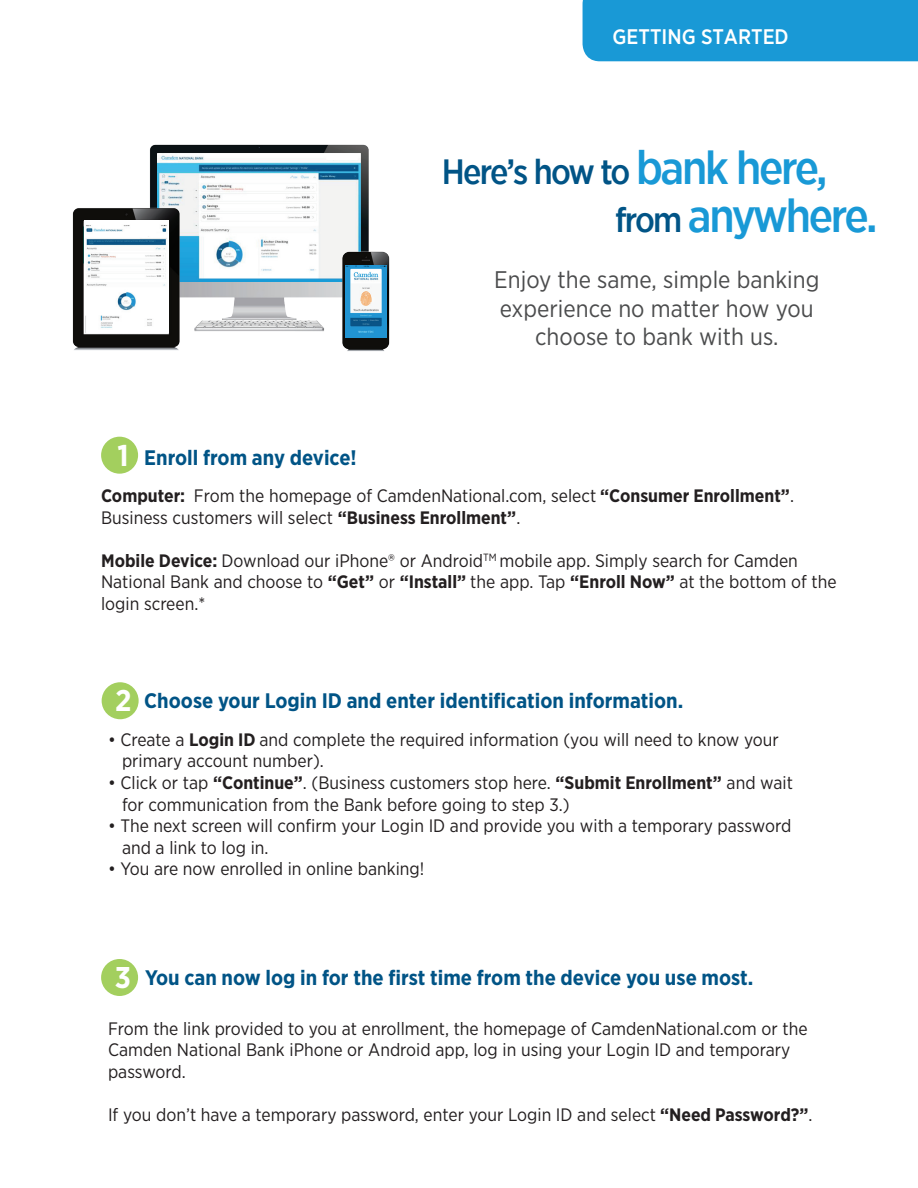
<style>
.page{position:relative;width:918px;height:1188px;background:#fff}
.page>*{position:absolute;margin:0;border:0;box-sizing:border-box;transform-origin:0 0}
.t1{font:500 46.5px "Gotham Narrow";letter-spacing:-.05em;color:#1999d6}
.t2{font:500 34.95px "Gotham Narrow";letter-spacing:-.055em;color:#015486}
.t3{font:700 30px "Gotham Narrow";color:#fff}
.t4{font:24px/28.8px "Gotham Narrow";color:#4b4c4d;text-align:center}
.t5{font:700 21px "Gotham Narrow";color:#015486}
.t6{font:500 21px "Gotham Narrow";color:#fff}
.t7{font:18px/21.6px "Gotham Narrow";color:#231f20}
.s1{font-size:46.5px;color:#1999d6}
.s2{font-size:34.95px;color:#015486}
.s3{font-weight:700}
</style>
<div class="page">
<div style="left:101px;top:437px;width:37px;height:37px;background:#a3cf5e;border-radius:50%"></div>
<div style="left:102px;top:682px;width:37px;height:37px;background:#a3cf5e;border-radius:50%"></div>
<div style="left:101px;top:959px;width:37px;height:37px;background:#a3cf5e;border-radius:50%"></div>
<div style="left:583px;top:0;width:335px;height:61px;background:#1999d6"></div>
<img style="left:150px;top:144px;width:219px;height:188px">
<img style="left:158px;top:153px;width:203px;height:128px">
<img style="left:334px;top:233px;width:56px;height:118px">
<img style="left:346px;top:265px;width:40px;height:72px">
<img style="left:72px;top:175px;width:120px;height:175px">
<img style="left:84px;top:221px;width:85px;height:113px">
<p class="t6" style="left:613px;top:23px;width:178px">GETTING STARTED</p>
<h2 class="t2" style="left:442px;top:150px;width:387px">Here’s how to <span class="s1">bank here,</span></h2>
<h1 class="t1" style="left:615px;top:186px;width:264px"><span class="s2">from</span> anywhere.</h1>
<h3 class="t3" style="left:117px;top:436px;width:13px">1</h3>
<p class="t5" style="left:144px;top:444px;width:214px">Enroll from any device!</p>
<h3 class="t4" style="left:494px;top:265px;width:327px">Enjoy the same, simple banking experience no matter how you choose to bank with us.</h3>
<p class="t7" style="left:101px;top:484px;width:694px"><span class="s3">Computer:</span> From the homepage of CamdenNational.com, select <span class="s3">“Consumer Enrollment”</span>.<br>Business customers will select <span class="s3">“Business Enrollment”</span>.</p>
<p class="t7" style="left:101px;top:549px;width:737px"><span class="s3">Mobile Device:</span> Download our iPhone® or Android<sup>TM</sup> mobile app. Simply search for Camden<br>National Bank and choose to <span class="s3">“Get”</span> or <span class="s3">“Install”</span> the app. Tap <span class="s3">“Enroll Now”</span> at the bottom of the login screen.*</p>
<h3 class="t3" style="left:115px;top:681px;width:18px">2</h3>
<p class="t5" style="left:144px;top:687px;width:540px">Choose your Login ID and enter identification information.</p>
<p class="t7" style="left:122px;top:728px;width:658px;text-indent:-14px">• Create a <span class="s3">Login ID</span> and complete the required information (you will need to know your primary account number).</p>
<p class="t7" style="left:122px;top:772px;width:672px;text-indent:-14px">• Click or tap <span class="s3">“Continue”</span>. (Business customers stop here. <span class="s3">“Submit Enrollment”</span> and wait for communication from the Bank before going to step 3.)</p>
<p class="t7" style="left:122px;top:815px;width:671px;text-indent:-14px">• The next screen will confirm your Login ID and provide you with a temporary password and a link to log in.</p>
<p class="t7" style="left:108px;top:858px;width:318px">• You are now enrolled in online banking!</p>
<h3 class="t3" style="left:115px;top:958px;width:18px">3</h3>
<p class="t5" style="left:145px;top:965px;width:610px">You can now log in for the first time from the device you use most.</p>
<p class="t7" style="left:108px;top:1017px;width:701px">From the link provided to you at enrollment, the homepage of CamdenNational.com or the<br>Camden National Bank iPhone or Android app, log in using your Login ID and temporary password.</p>
<p class="t7" style="left:108px;top:1104px;width:706px">If you don’t have a temporary password, enter your Login ID and select <span class="s3">“Need Password?”</span>.</p>
</div>
